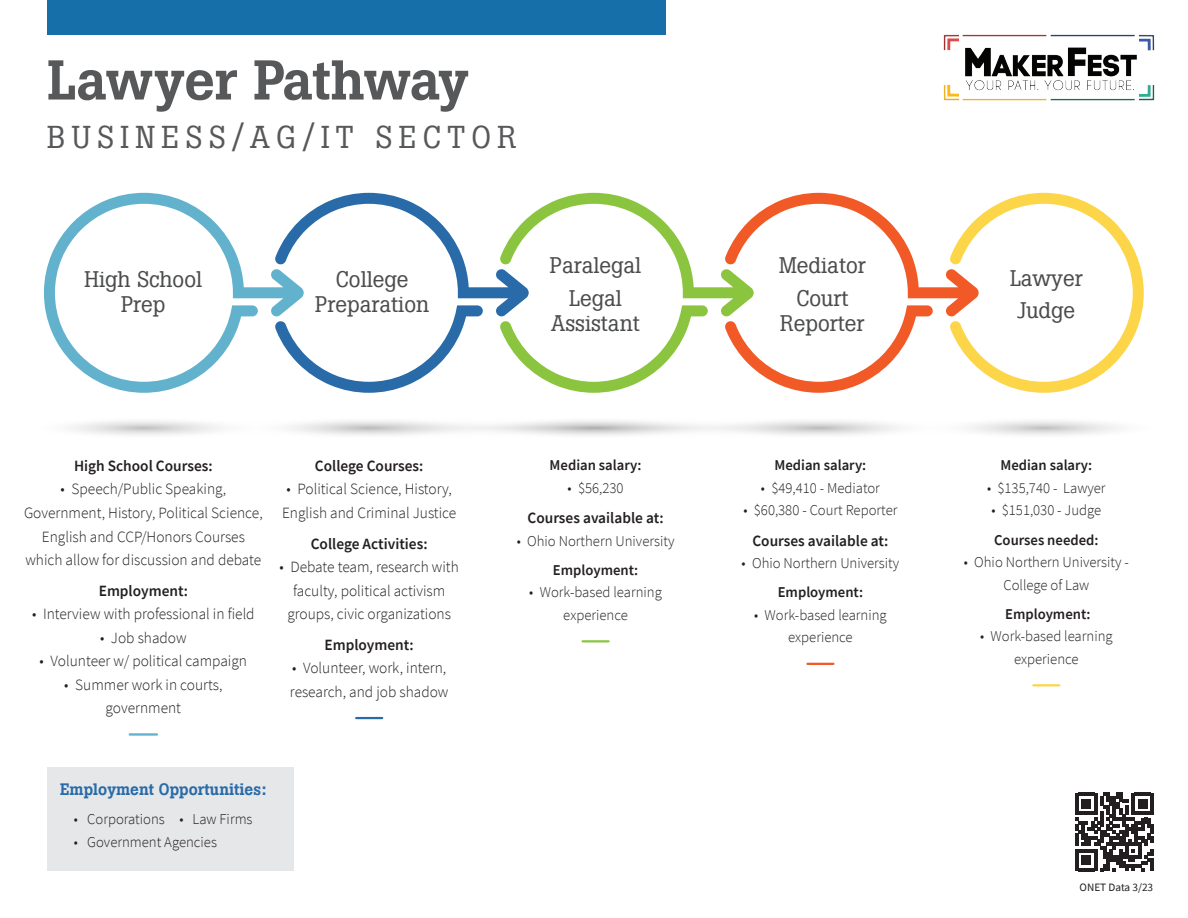
<style>
.page{position:relative;width:1188px;height:918px;background:#fff}
.page>*{position:absolute;margin:0;border:0;box-sizing:border-box;transform-origin:0 0}
.t1{font:500 55.5px "Boton";letter-spacing:-.01em;color:#57585a}
.t2{font:31.5px "Boton";letter-spacing:.2em;color:#57585a}
.t3{font:22.5px/32.2px "Boton";color:#4b4c4d;text-align:center}
.t4{font:500 16.5px "Boton";color:#296ba8}
.t5{font:300 15.6px/23.5px "Source Sans Pro";color:#231f20;text-align:center}
.t6{font:600 15.6px "Source Sans Pro";color:#231f20}
.t7{font:300 15px/22.5px "Source Sans Pro";color:#231f20;text-align:center}
.t8{font:600 15px "Source Sans Pro";color:#231f20}
.t9{font:11.25px "Source Sans Pro";color:#231f20}
</style>
<div class="page">
<svg style="left:1075px;top:793px;width:79px;height:78px"></svg>
<img style="left:943px;top:34px;width:212px;height:67px">
<div style="left:47px;top:767px;width:246px;height:104px;background:#e6e7e9"></div>
<div style="left:47px;top:0;width:618px;height:35px;background:#176fa9"></div>
<svg style="left:44px;top:193px;width:230px;height:200px"></svg>
<svg style="left:274px;top:193px;width:870px;height:200px"></svg>
<svg style="left:72px;top:420px;width:1045px;height:16px"></svg>
<hr style="left:130px;top:733px;width:27px;height:3px;background:#62b2cd">
<hr style="left:356px;top:717px;width:26px;height:2px;background:#296ba8">
<hr style="left:583px;top:640px;width:26px;height:2px;background:#8bc540">
<hr style="left:807px;top:663px;width:26px;height:2px;background:#f15926">
<hr style="left:1033px;top:684px;width:26px;height:2px;background:#fdd549">
<h1 class="t1" style="left:47px;top:47px;width:423px">Lawyer Pathway</h1>
<h2 class="t2" style="left:47px;top:113px;width:471px">BUSINESS/AG/IT SECTOR</h2>
<h3 class="t3" style="left:85px;top:265px;width:119px;line-height:25.5px">High School<br>Prep</h3>
<h3 class="t3" style="left:315px;top:265px;width:115px;line-height:25.5px">College<br>Preparation</h3>
<h3 class="t3" style="left:550px;top:248px;width:93px">Paralegal<br>Legal</h3>
<h3 class="t3" style="left:551px;top:306px;width:90px">Assistant</h3>
<p class="t6" style="left:74px;top:456px;width:140px">High School Courses:</p>
<p class="t5" style="left:24px;top:478px;width:240px">• Speech/Public Speaking, Government, History, Political Science, English and CCP/Honors Courses which allow for discussion and debate</p>
<p class="t6" style="left:99px;top:580px;width:91px">Employment:</p>
<p class="t5" style="left:32px;top:602px;width:224px">• Interview with professional in field</p>
<p class="t5" style="left:100px;top:626px;width:88px">• Job shadow</p>
<p class="t5" style="left:40px;top:649px;width:209px">• Volunteer w/ political campaign</p>
<p class="t5" style="left:64px;top:673px;width:160px">• Summer work in courts, government</p>
<p class="t6" style="left:315px;top:456px;width:110px">College Courses:</p>
<p class="t5" style="left:282px;top:478px;width:176px;text-align:left">• Political Science, History,<br>English and Criminal Justice</p>
<p class="t6" style="left:311px;top:533px;width:118px">College Activities:</p>
<p class="t5" style="left:280px;top:555px;width:181px">• Debate team, research with faculty, political activism groups, civic organizations</p>
<p class="t6" style="left:325px;top:634px;width:91px">Employment:</p>
<p class="t5" style="left:290px;top:656px;width:160px;text-align:left">• Volunteer, work, intern, research, and job shadow</p>
<p class="t4" style="left:60px;top:780px;width:208px">Employment Opportunities:</p>
<p class="t7" style="left:74px;top:808px;width:180px">• Corporations • Law Firms</p>
<p class="t7" style="left:74px;top:831px;width:145px">• Government Agencies</p>
<p class="t8" style="left:550px;top:456px;width:93px">Median salary:</p>
<p class="t7" style="left:568px;top:477px;width:57px">• $56,230</p>
<p class="t6" style="left:528px;top:508px;width:138px">Courses available at:</p>
<p class="t7" style="left:517px;top:530px;width:159px">• Ohio Northern University</p>
<p class="t8" style="left:553px;top:560px;width:87px">Employment:</p>
<p class="t7" style="left:529px;top:581px;width:134px">• Work-based learning experience</p>
<h3 class="t3" style="left:779px;top:248px;width:88px">Mediator<br>Court</h3>
<h3 class="t3" style="left:780px;top:306px;width:86px">Reporter</h3>
<p class="t8" style="left:775px;top:456px;width:93px">Median salary:</p>
<p class="t7" style="left:761px;top:477px;width:121px">• $49,410 - Mediator</p>
<p class="t7" style="left:743px;top:499px;width:156px">• $60,380 - Court Reporter</p>
<p class="t6" style="left:752px;top:530px;width:138px">Courses available at:</p>
<p class="t7" style="left:742px;top:552px;width:159px">• Ohio Northern University</p>
<p class="t8" style="left:778px;top:583px;width:87px">Employment:</p>
<p class="t7" style="left:754px;top:604px;width:134px">• Work-based learning experience</p>
<h3 class="t3" style="left:1010px;top:260px;width:74px">Lawyer<br>Judge</h3>
<p class="t8" style="left:1000px;top:456px;width:93px">Median salary:</p>
<p class="t7" style="left:987px;top:477px;width:120px">• $135,740 - Lawyer</p>
<p class="t7" style="left:991px;top:499px;width:111px">• $151,030 - Judge</p>
<p class="t8" style="left:994px;top:530px;width:106px">Courses needed:</p>
<p class="t7" style="left:964px;top:551px;width:167px">• Ohio Northern University -<br>College of Law</p>
<p class="t8" style="left:1005px;top:604px;width:87px">Employment:</p>
<p class="t7" style="left:980px;top:625px;width:134px">• Work-based learning experience</p>
<p class="t9" style="left:1080px;top:880px;width:75px">ONET Data 3/23</p>
</div>
